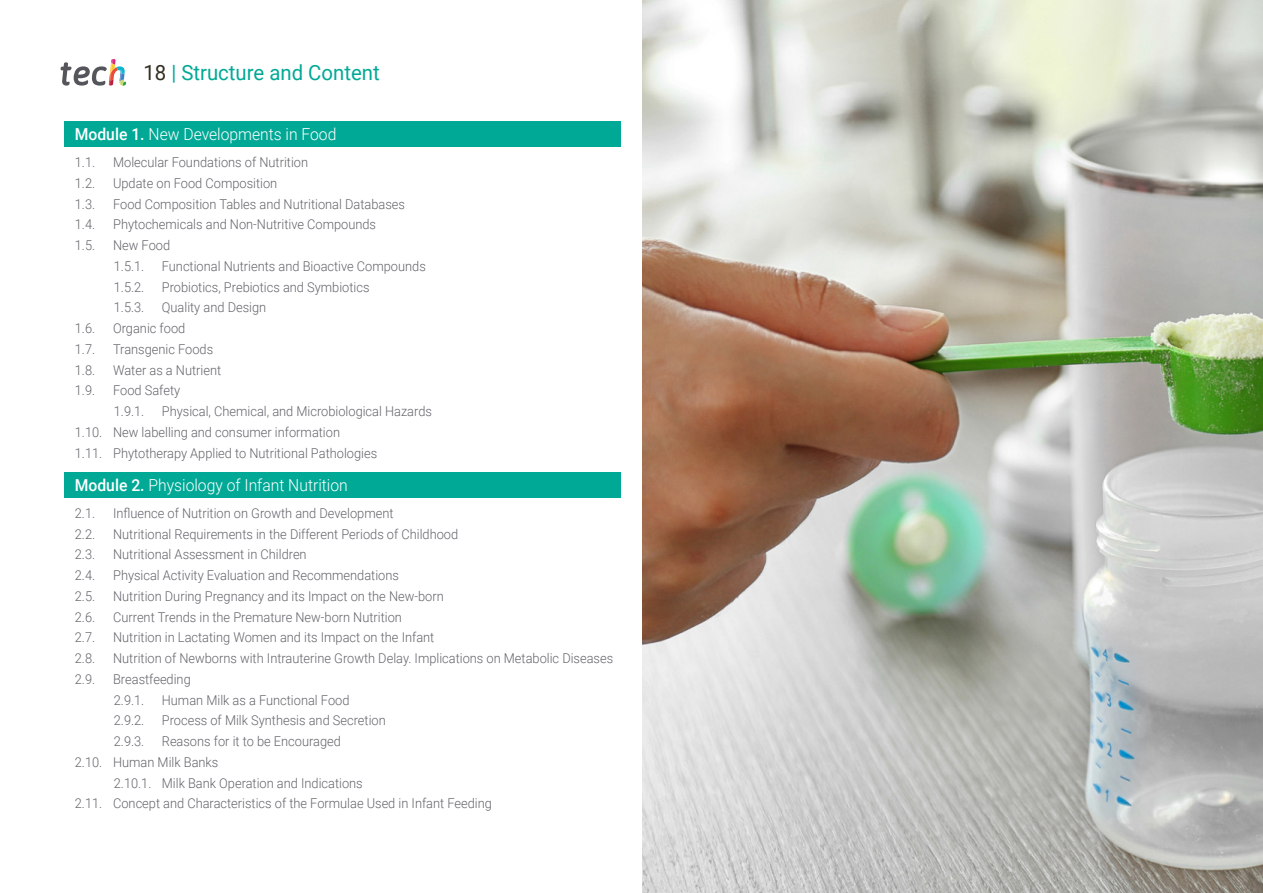
<style>
.page{position:relative;width:1263px;height:893px;background:#fff}
.page>*{position:absolute;margin:0;border:0;box-sizing:border-box;transform-origin:0 0}
.t1{font:21px "Roboto";color:#00a996}
.t2{font:300 16.5px "Roboto";color:#fff;scale:.95 1}
.t3{font:300 13.5px/20.7px "Roboto";color:#61646a;scale:.95 1}
.s1{color:#312e20}
.s2{font-weight:500}
</style>
<div class="page">
<div style="left:64px;top:121px;width:557px;height:25px;background:#00a996"></div>
<div style="left:64px;top:472px;width:557px;height:25px;background:#00a996"></div>
<img style="left:642px;top:0;width:621px;height:893px">
<svg style="left:61px;top:59px;width:65px;height:27px"></svg>
<h1 class="t1" style="left:144px;top:57px;width:238px"><span class="s1">18</span> | Structure and Content</h1>
<p class="t2" style="left:75px;top:123px;width:277px"><span class="s2">Module 1.</span> New Developments in Food</p>
<p class="t3" style="left:75px;top:151px;width:23px">1.1.</p>
<p class="t3" style="left:113px;top:151px;width:207px">Molecular Foundations of Nutrition</p>
<p class="t3" style="left:75px;top:172px;width:23px">1.2.</p>
<p class="t3" style="left:113px;top:172px;width:174px">Update on Food Composition</p>
<p class="t3" style="left:75px;top:193px;width:23px">1.3.</p>
<p class="t3" style="left:113px;top:193px;width:309px">Food Composition Tables and Nutritional Databases</p>
<p class="t3" style="left:75px;top:214px;width:23px">1.4.</p>
<p class="t3" style="left:113px;top:214px;width:278px">Phytochemicals and Non-Nutritive Compounds</p>
<p class="t3" style="left:75px;top:234px;width:23px">1.5.</p>
<p class="t3" style="left:113px;top:234px;width:62px">New Food<br>1.5.1.</p>
<p class="t3" style="left:162px;top:255px;width:279px">Functional Nutrients and Bioactive Compounds</p>
<p class="t3" style="left:114px;top:276px;width:34px">1.5.2.</p>
<p class="t3" style="left:162px;top:276px;width:220px">Probiotics, Prebiotics and Symbiotics</p>
<p class="t3" style="left:114px;top:297px;width:34px">1.5.3.</p>
<p class="t3" style="left:162px;top:297px;width:111px">Quality and Design</p>
<p class="t3" style="left:75px;top:317px;width:23px">1.6.</p>
<p class="t3" style="left:113px;top:317px;width:78px">Organic food</p>
<p class="t3" style="left:75px;top:338px;width:23px">1.7.</p>
<p class="t3" style="left:113px;top:338px;width:107px">Transgenic Foods</p>
<p class="t3" style="left:75px;top:359px;width:23px">1.8.</p>
<p class="t3" style="left:113px;top:359px;width:115px">Water as a Nutrient</p>
<p class="t3" style="left:75px;top:380px;width:23px">1.9.</p>
<p class="t3" style="left:113px;top:380px;width:72px">Food Safety<br>1.9.1.</p>
<p class="t3" style="left:75px;top:400px;width:377px;text-indent:87px">Physical, Chemical, and Microbiological Hazards<br>1.10. New labelling and consumer information<br>1.11. Phytotherapy Applied to Nutritional Pathologies</p>
<p class="t2" style="left:75px;top:473px;width:289px"><span class="s2">Module 2.</span> Physiology of Infant Nutrition</p>
<p class="t3" style="left:75px;top:502px;width:23px">2.1.</p>
<p class="t3" style="left:113px;top:502px;width:297px">Influence of Nutrition on Growth and Development</p>
<p class="t3" style="left:75px;top:523px;width:23px">2.2.</p>
<p class="t3" style="left:113px;top:523px;width:365px">Nutritional Requirements in the Different Periods of Childhood</p>
<p class="t3" style="left:75px;top:544px;width:23px">2.3.</p>
<p class="t3" style="left:113px;top:544px;width:205px">Nutritional Assessment in Children</p>
<p class="t3" style="left:75px;top:564px;width:23px">2.4.</p>
<p class="t3" style="left:113px;top:564px;width:302px">Physical Activity Evaluation and Recommendations</p>
<p class="t3" style="left:75px;top:585px;width:23px">2.5.</p>
<p class="t3" style="left:113px;top:585px;width:350px">Nutrition During Pregnancy and its Impact on the New-born</p>
<p class="t3" style="left:75px;top:606px;width:23px">2.6.</p>
<p class="t3" style="left:113px;top:606px;width:306px">Current Trends in the Premature New-born Nutrition</p>
<p class="t3" style="left:75px;top:627px;width:23px">2.7.</p>
<p class="t3" style="left:113px;top:627px;width:340px">Nutrition in Lactating Women and its Impact on the Infant</p>
<p class="t3" style="left:75px;top:647px;width:23px">2.8.</p>
<p class="t3" style="left:113px;top:647px;width:528px">Nutrition of Newborns with Intrauterine Growth Delay. Implications on Metabolic Diseases</p>
<p class="t3" style="left:75px;top:668px;width:23px">2.9.</p>
<p class="t3" style="left:113px;top:668px;width:83px">Breastfeeding<br>2.9.1.</p>
<p class="t3" style="left:162px;top:689px;width:199px">Human Milk as a Functional Food</p>
<p class="t3" style="left:114px;top:710px;width:34px">2.9.2.</p>
<p class="t3" style="left:162px;top:710px;width:237px">Process of Milk Synthesis and Secretion</p>
<p class="t3" style="left:114px;top:730px;width:34px">2.9.3.</p>
<p class="t3" style="left:75px;top:730px;width:282px;text-indent:87px">Reasons for it to be Encouraged<br>2.10. Human Milk Banks</p>
<p class="t3" style="left:75px;top:772px;width:441px;text-indent:39px">2.10.1. Milk Bank Operation and Indications<br>2.11. Concept and Characteristics of the Formulae Used in Infant Feeding</p>
</div>
